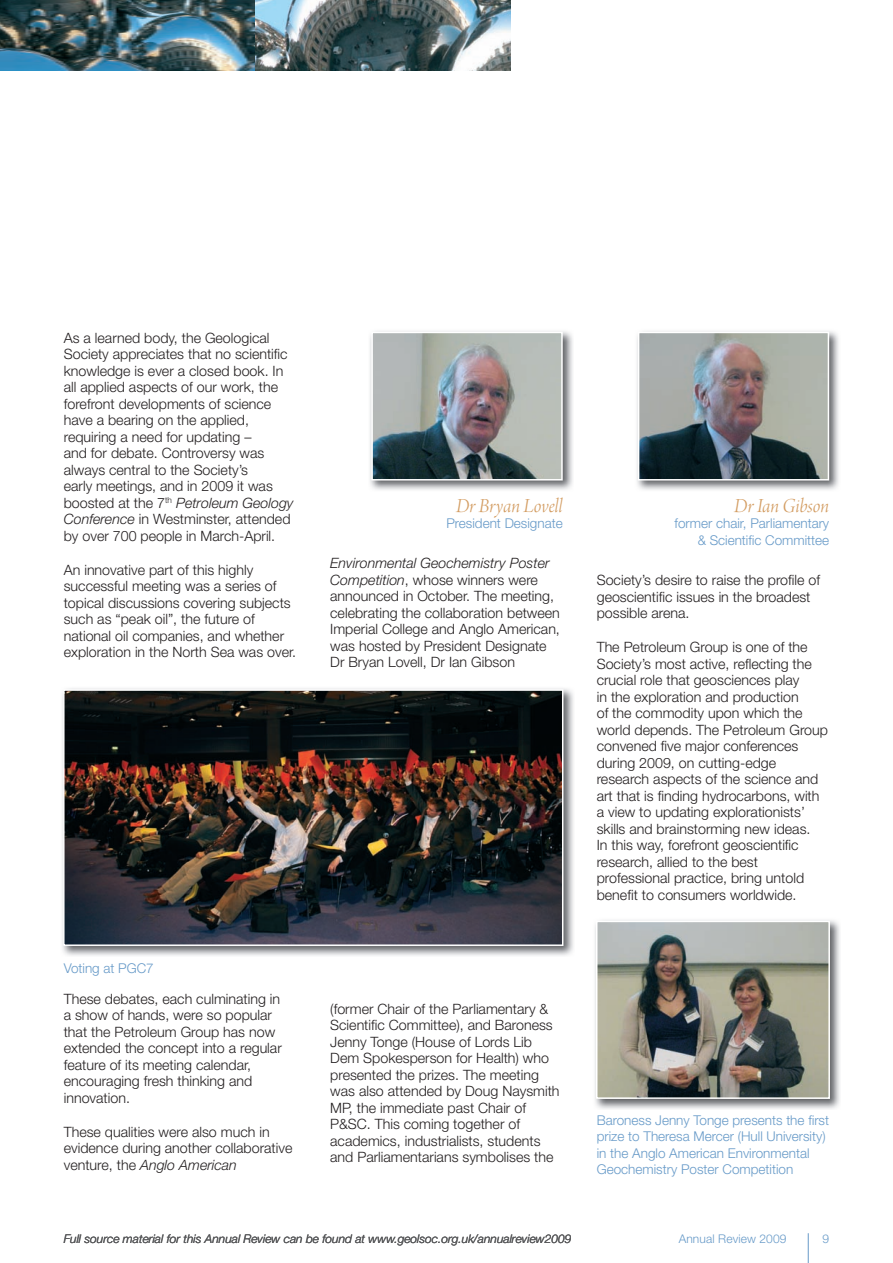
<style>
.page{position:relative;width:893px;height:1263px;background:#fff}
.page>*{position:absolute;margin:0;border:0;box-sizing:border-box;transform-origin:0 0}
.t1{font:21px "Arno Pro Light Italic Display";color:#d39c61}
.t2{font:300 14.25px/16.5px "Helvetica Neue";color:#231f20}
.t3{font:300 13.5px/16.5px "Helvetica Neue";color:#679ac8;text-align:right}
.t4{font:italic 300 12px "Helvetica Neue";color:#57585a}
.t5{font:300 12px "Helvetica Neue";letter-spacing:.01em;color:#679ac8}
.s1{font-style:italic}
</style>
<div class="page">
<img style="left:0;top:0;width:510px;height:71px">
<hr style="left:808px;top:1233px;width:1px;height:30px;background:#679ac8">
<img style="left:370px;top:331px;width:203px;height:159px">
<img style="left:374px;top:335px;width:186px;height:142px">
<div style="left:371px;top:332px;width:192px;height:148px;border:2px solid #fff"></div>
<img style="left:637px;top:331px;width:202px;height:159px">
<img style="left:641px;top:335px;width:185px;height:142px">
<div style="left:638px;top:332px;width:191px;height:148px;border:2px solid #fff"></div>
<img style="left:595px;top:920px;width:245px;height:189px">
<img style="left:599px;top:924px;width:228px;height:172px">
<div style="left:596px;top:921px;width:234px;height:178px;border:2px solid #fff"></div>
<img style="left:62px;top:688px;width:512px;height:268px">
<img style="left:66px;top:692px;width:494px;height:251px">
<div style="left:63px;top:689px;width:500px;height:257px;border:2px solid #fff"></div>
<p class="t2" style="left:64px;top:329px;width:231px">As a learned body, the Geological Society appreciates that no scientific knowledge is ever a closed book. In all applied aspects of our work, the forefront developments of science have a bearing on the applied, requiring a need for updating –<br>and for debate. Controversy was always central to the Society’s<br>early meetings, and in 2009 it was boosted at the 7<sup>th</sup> <span class="s1">Petroleum Geology Conference</span> in Westminster, attended by over 700 people in March-April.</p>
<p class="t2" style="left:64px;top:561px;width:234px">An innovative part of this highly successful meeting was a series of topical discussions covering subjects such as “peak oil”, the future of national oil companies, and whether exploration in the North Sea was over.</p>
<p class="t3" style="left:64px;top:959px;width:92px">Voting at PGC7</p>
<p class="t2" style="left:64px;top:990px;width:220px">These debates, each culminating in a show of hands, were so popular that the Petroleum Group has now extended the concept into a regular feature of its meeting calendar, encouraging fresh thinking and innovation.</p>
<p class="t2" style="left:64px;top:1123px;width:230px">These qualities were also much in evidence during another collaborative venture, the <span class="s1">Anglo American</span></p>
<h1 class="t1" style="left:456px;top:494px;width:108px">Dr Bryan Lovell</h1>
<p class="t3" style="left:446px;top:515px;width:118px">President Designate</p>
<p class="t2" style="left:330px;top:555px;width:231px"><span class="s1">Environmental Geochemistry Poster Competition</span>, whose winners were announced in October. The meeting, celebrating the collaboration between Imperial College and Anglo American, was hosted by President Designate Dr Bryan Lovell, Dr Ian Gibson</p>
<h1 class="t1" style="left:734px;top:494px;width:96px">Dr Ian Gibson</h1>
<p class="t3" style="left:675px;top:515px;width:156px">former chair, Parliamentary &amp; Scientific Committee</p>
<p class="t2" style="left:597px;top:572px;width:225px">Society’s desire to raise the profile of geoscientific issues in the broadest possible arena.</p>
<p class="t2" style="left:597px;top:638px;width:233px">The Petroleum Group is one of the Society’s most active, reflecting the crucial role that geosciences play<br>in the exploration and production<br>of the commodity upon which the world depends. The Petroleum Group convened five major conferences during 2009, on cutting-edge research aspects of the science and art that is finding hydrocarbons, with a view to updating explorationists’ skills and brainstorming new ideas.<br>In this way, forefront geoscientific research, allied to the best professional practice, bring untold benefit to consumers worldwide.</p>
<p class="t2" style="left:330px;top:1000px;width:231px">(former Chair of the Parliamentary &amp; Scientific Committee), and Baroness Jenny Tonge (House of Lords Lib Dem Spokesperson for Health) who presented the prizes. The meeting was also attended by Doug Naysmith MP, the immediate past Chair of P&amp;SC. This coming together of academics, industrialists, students and Parliamentarians symbolises the</p>
<p class="t3" style="left:597px;top:1111px;width:234px;text-align:left">Baroness Jenny Tonge presents the first prize to Theresa Mercer (Hull University) in the Anglo American Environmental Geochemistry Poster Competition</p>
<p class="t4" style="left:64px;top:1231px;width:509px">Full source material for this Annual Review can be found at www.geolsoc.org.uk/annualreview2009</p>
<p class="t5" style="left:679px;top:1231px;width:109px">Annual Review 2009</p>
<p class="t5" style="left:822px;top:1231px;width:8px">9</p>
</div>
